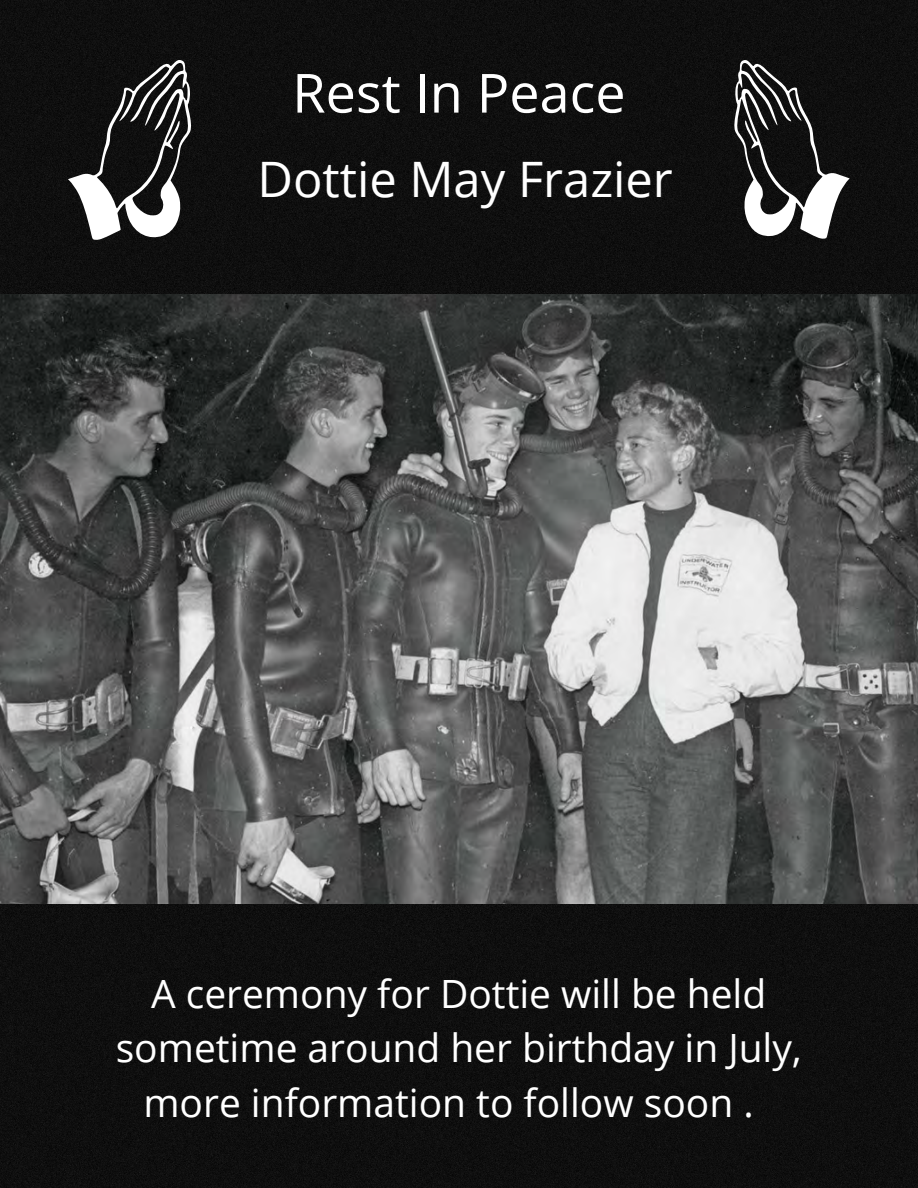
<style>
.page{position:relative;width:918px;height:1188px;background:#fff}
.page>*{position:absolute;margin:0;border:0;box-sizing:border-box;transform-origin:0 0}
.t1{font:54px "Open Sans";color:#fff}
.t2{font:48.9px "Open Sans";color:#fff}
.t3{font:39px/54.4px "Open Sans";color:#fff;text-align:center}
</style>
<div class="page">
<img style="left:0;top:294px;width:918px;height:611px">
<div style="left:0;top:0;width:918px;height:294px;background:#0f0f0f"></div>
<div style="left:0;top:905px;width:918px;height:283px;background:#0f0f0f"></div>
<svg style="left:734px;top:60px;width:116px;height:179px"></svg>
<svg style="left:68px;top:60px;width:124px;height:181px"></svg>
<h1 class="t1" style="left:292px;top:55px;width:335px">Rest In Peace</h1>
<p class="t2" style="left:257px;top:145px;width:417px">Dottie May Frazier</p>
<p class="t3" style="left:116px;top:965px;width:687px">A ceremony for Dottie will be held sometime around her birthday in July, more information to follow soon .</p>
</div>
